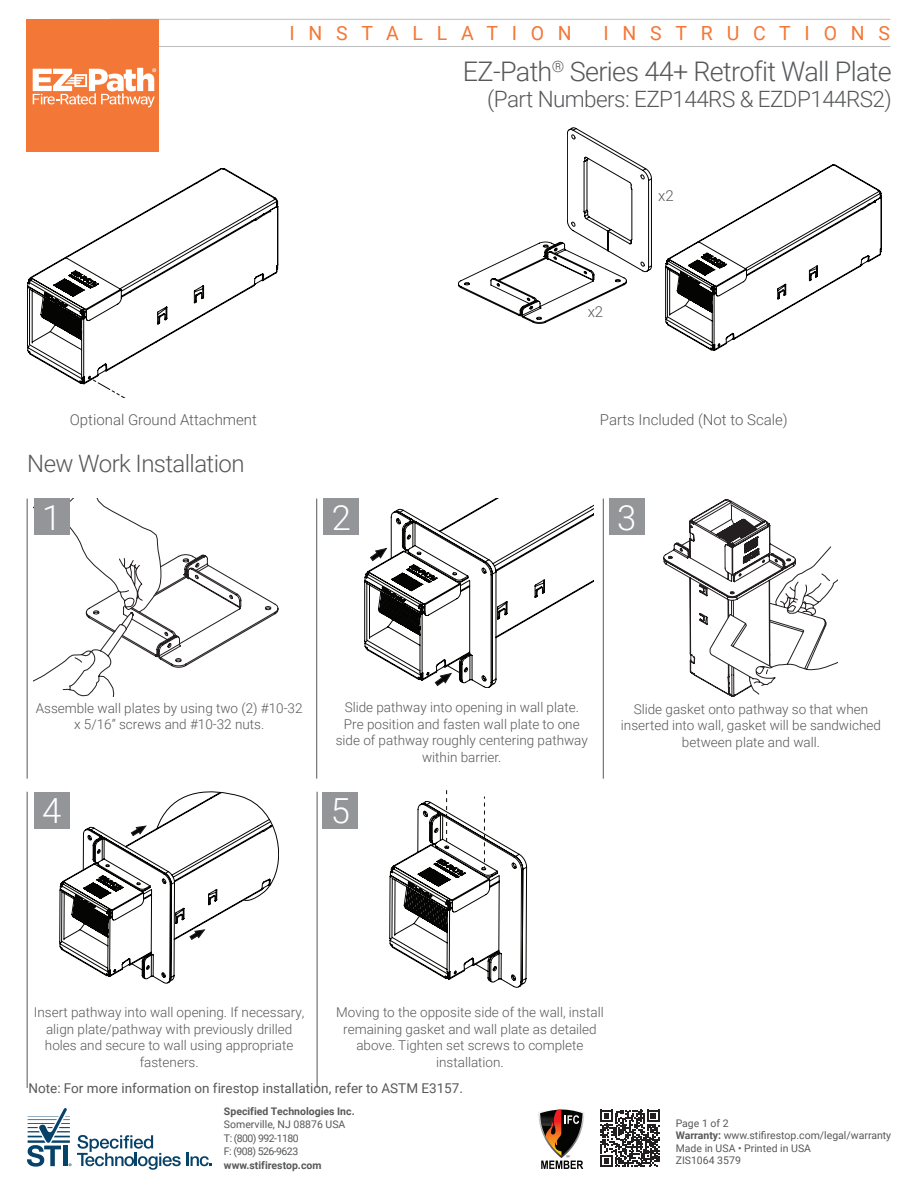
<style>
.page{position:relative;width:918px;height:1188px;background:#fff}
.page>*{position:absolute;margin:0;border:0;box-sizing:border-box;transform-origin:0 0}
.t1{font:300 34.65px "Roboto";color:#fff}
.Product_Title{font:300 27px "Roboto";letter-spacing:-.025em;color:#57585a}
.Additional_Title{font:300 24px "Roboto";letter-spacing:-.025em;color:#57585a}
.Product_Title-2{font:300 22.5px "Roboto";letter-spacing:-.025em;color:#57585a}
.t2{font:19.5px "Roboto";letter-spacing:.705em;color:#f37736}
.Body{font:300 15px "Roboto";color:#57585a}
.Body-2{font:300 13.5px/16.5px "Roboto";color:#57585a;text-align:center}
.t3{font:13.5px "Roboto";color:#57585a}
.t4{font:10.5px/12.6px "Roboto";color:#57585a}
.t5{font:700 10.5px "Roboto";color:#57585a}
.s1{font-weight:700}
</style>
<div class="page">
<hr style="left:110px;top:19px;width:780px;height:1px;background:#bcbdc0">
<hr style="left:110px;top:46px;width:780px;height:1px;background:#bcbdc0">
<div style="left:26px;top:19px;width:133px;height:133px;background:#f37736"></div>
<svg style="left:33px;top:68px;width:123px;height:39px"></svg>
<svg style="left:600px;top:1110px;width:59px;height:57px"></svg>
<svg style="left:538px;top:1109px;width:46px;height:60px"></svg>
<svg style="left:27px;top:1108px;width:44px;height:59px"></svg>
<hr style="left:63px;top:1146px;width:4px;height:20px;background:#074269">
<svg style="left:77px;top:1135px;width:104px;height:35px"></svg>
<svg style="left:187px;top:1153px;width:25px;height:13px"></svg>
<svg style="left:34px;top:499px;width:244px;height:198px"></svg>
<svg style="left:664px;top:500px;width:174px;height:196px"></svg>
<svg style="left:365px;top:499px;width:229px;height:189px"></svg>
<div style="left:609px;top:499px;width:35px;height:36px;background:#939598"></div>
<div style="left:323px;top:792px;width:35px;height:36px;background:#939598"></div>
<div style="left:34px;top:499px;width:36px;height:36px;background:#939598"></div>
<div style="left:34px;top:792px;width:36px;height:36px;background:#939598"></div>
<div style="left:324px;top:499px;width:35px;height:36px;background:#939598"></div>
<hr style="left:603px;top:499px;width:1px;height:280px;background:#57585a">
<hr style="left:317px;top:792px;width:1px;height:296px;background:#57585a">
<hr style="left:27px;top:499px;width:1px;height:280px;background:#57585a">
<hr style="left:27px;top:792px;width:1px;height:296px;background:#57585a">
<hr style="left:316px;top:499px;width:1px;height:280px;background:#57585a">
<svg style="left:99px;top:384px;width:25px;height:13px"></svg>
<svg style="left:27px;top:168px;width:251px;height:216px"></svg>
<svg style="left:665px;top:165px;width:217px;height:186px"></svg>
<svg style="left:458px;top:128px;width:194px;height:196px"></svg>
<svg style="left:59px;top:792px;width:220px;height:191px"></svg>
<svg style="left:389px;top:790px;width:138px;height:198px"></svg>
<h3 class="t2" style="left:289px;top:19px;width:284px">INSTALLATION</h3>
<h3 class="t2" style="left:604px;top:19px;width:288px">INSTRUCTIONS</h3>
<p class="Product_Title" style="left:463px;top:53px;width:431px">EZ-Path<sup>®</sup> Series 44+ Retrofit Wall Plate</p>
<p class="Product_Title-2" style="left:487px;top:83px;width:406px">(Part Numbers: EZP144RS &amp; EZDP144RS2)</p>
<p class="Body" style="left:588px;top:301px;width:17px">x2</p>
<p class="Body" style="left:658px;top:185px;width:17px">x2</p>
<p class="Body" style="left:70px;top:409px;width:189px">Optional Ground Attachment</p>
<p class="Body" style="left:600px;top:409px;width:189px">Parts Included (Not to Scale)</p>
<p class="Additional_Title" style="left:27px;top:447px;width:219px">New Work Installation</p>
<p class="t1" style="left:42px;top:493px;width:21px">1</p>
<p class="t1" style="left:332px;top:493px;width:21px">2</p>
<p class="t1" style="left:617px;top:493px;width:21px">3</p>
<p class="Body-2" style="left:36px;top:699px;width:268px">Assemble wall plates by using two (2) #10-32 x 5/16” screws and #10-32 nuts.</p>
<p class="t1" style="left:42px;top:786px;width:21px">4</p>
<p class="Body-2" style="left:336px;top:699px;width:254px">Slide pathway into opening in wall plate.<br>Pre position and fasten wall plate to one side of pathway roughly centering pathway within barrier.</p>
<p class="Body-2" style="left:621px;top:700px;width:262px">Slide gasket onto pathway so that when inserted into wall, gasket will be sandwiched between plate and wall.</p>
<p class="t1" style="left:331px;top:786px;width:21px">5</p>
<p class="Body-2" style="left:34px;top:1004px;width:272px">Insert pathway into wall opening. If necessary, align plate/pathway with previously drilled holes and secure to wall using appropriate fasteners.</p>
<p class="Body-2" style="left:336px;top:1004px;width:269px">Moving to the opposite side of the wall, install remaining gasket and wall plate as detailed above. Tighten set screws to complete installation.</p>
<p class="t3" style="left:28px;top:1079px;width:436px">Note: For more information on firestop installation, refer to ASTM E3157.</p>
<p class="t5" style="left:224px;top:1104px;width:132px">Specified Technologies Inc.</p>
<p class="t4" style="left:224px;top:1117px;width:123px;line-height:13.5px">Somerville, NJ 08876 USA<br>T: (800) 992-1180<br>F: (908) 526-9623</p>
<p class="t5" style="left:224px;top:1158px;width:99px">www.stifirestop.com</p>
<p class="t4" style="left:676px;top:1116px;width:217px">Page 1 of 2<br><span class="s1">Warranty:</span> www.stifirestop.com/legal/warranty<br>Made in USA • Printed in USA<br>ZIS1064 3579</p>
</div>
